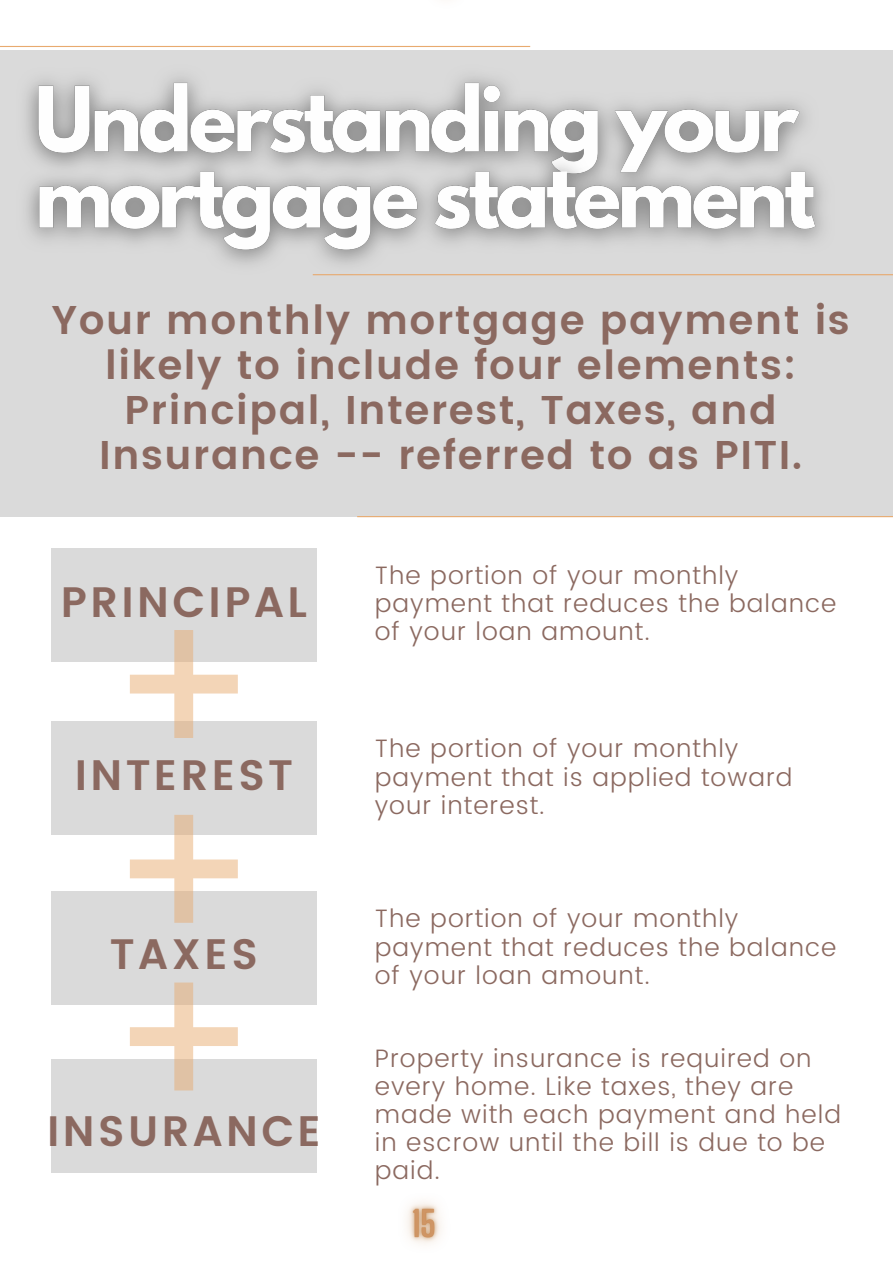
<style>
.page{position:relative;width:893px;height:1264px;background:#fff}
.page>*{position:absolute;margin:0;border:0;box-sizing:border-box;transform-origin:0 0}
.t1{font:600 42.45px "Poppins";letter-spacing:.08em;color:#8b6960}
.t2{font:600 40.05px/45px "Poppins";letter-spacing:.04em;color:#8b6960;text-align:center}
.t3{font:300 25.2px/28px "Poppins";letter-spacing:.04em;color:#8b6960}
</style>
<div class="page">
<div style="left:0;top:50px;width:892px;height:298px;background:#dadada"></div>
<div style="left:0;top:275px;width:892px;height:242px;background:#dadada"></div>
<div style="left:51px;top:548px;width:265px;height:113px;background:#dadada"></div>
<div style="left:51px;top:721px;width:265px;height:113px;background:#dadada"></div>
<div style="left:51px;top:891px;width:265px;height:113px;background:#dadada"></div>
<div style="left:51px;top:1058px;width:265px;height:114px;background:#dadada"></div>
<svg style="left:130px;top:630px;width:108px;height:108px"></svg>
<svg style="left:130px;top:815px;width:108px;height:107px"></svg>
<svg style="left:130px;top:982px;width:108px;height:108px"></svg>
<hr style="left:357px;top:516px;width:535px;height:1px;background:#e8aa6f">
<hr style="left:0;top:46px;width:530px;height:1px;background:#e8aa6f">
<hr style="left:313px;top:274px;width:579px;height:1px;background:#e8aa6f">
<img style="left:26px;top:77px;width:818px;height:199px">
<img style="left:406px;top:1202px;width:35px;height:42px">
<h2 class="t2" style="left:51px;top:297px;width:799px">Your monthly mortgage payment is likely to include four elements:<br>Principal, Interest, Taxes, and Insurance -- referred to as PITI.</h2>
<h1 class="t1" style="left:61px;top:577px;width:247px">PRINCIPAL</h1>
<h1 class="t1" style="left:75px;top:750px;width:220px">INTEREST</h1>
<h1 class="t1" style="left:110px;top:929px;width:149px">TAXES</h1>
<h1 class="t1" style="left:47px;top:1106px;width:275px">INSURANCE</h1>
<p class="t3" style="left:375px;top:561px;width:463px">The portion of your monthly payment that reduces the balance of your loan amount.</p>
<p class="t3" style="left:375px;top:734px;width:419px">The portion of your monthly payment that is applied toward your interest.</p>
<p class="t3" style="left:375px;top:904px;width:463px">The portion of your monthly payment that reduces the balance of your loan amount.</p>
<p class="t3" style="left:375px;top:1044px;width:467px">Property insurance is required on every home. Like taxes, they are made with each payment and held in escrow until the bill is due to be paid.</p>
</div>
